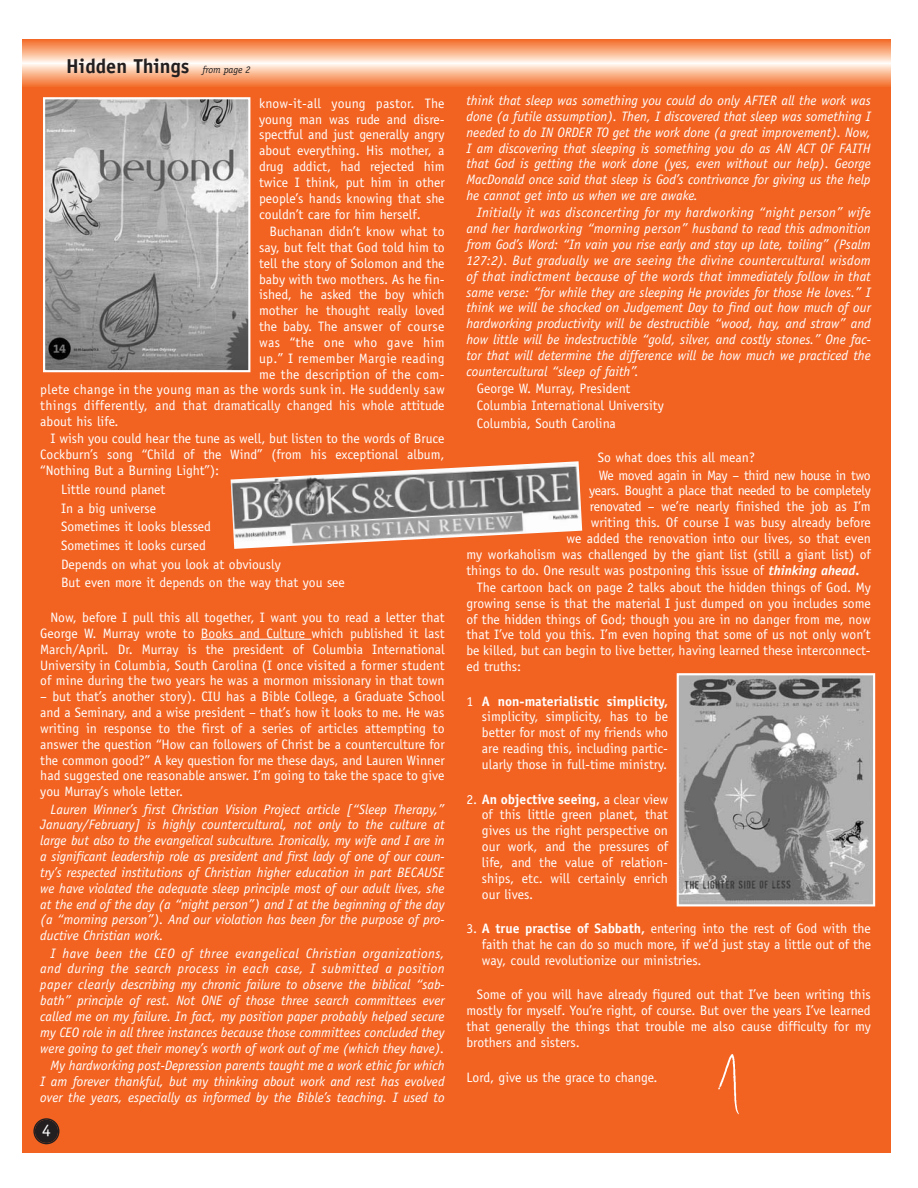
<style>
.page{position:relative;width:918px;height:1188px;background:#fff}
.page>*{position:absolute;margin:0;border:0;box-sizing:border-box;transform-origin:0 0}
.t1{font:700 20.1px "Officina Sans";color:#231f20}
.t2{font:17.25px "Officina Sans";color:#fff}
.t3{font:13.65px/15.9px "Officina Sans";color:#fff;text-align:justify}
.t4{font:italic 13.65px/15.9px "Officina Sans";color:#fff;text-align:justify}
.t5{font:13.65px "Officina Sans";letter-spacing:.025em;color:#fff}
.t6{font:13.65px/17.2px "Officina Sans";letter-spacing:-.025em;color:#fff}
.s1{font-family:"Officina Serif";font-weight:400;font-style:italic;font-size:10.05px}
.s2{font-weight:700;font-style:italic}
.s3{font-weight:700}
</style>
<div class="page">
<div style="left:22px;top:40px;width:869px;height:1113px;background:#f26322"></div>
<svg style="left:33px;top:1118px;width:26px;height:26px"></svg>
<svg style="left:22px;top:40px;width:869px;height:46px;background:#f9b38c"></svg>
<hr style="left:201px;top:639px;width:110px;height:1px;background:#fff">
<img style="left:46px;top:100px;width:201px;height:269px">
<div style="left:43px;top:97px;width:207px;height:275px;border:2px solid #fff"></div>
<img style="left:718px;top:1054px;width:21px;height:61px">
<img style="left:231px;top:461px;width:351px;height:88px">
<img style="left:680px;top:676px;width:192px;height:227px">
<div style="left:677px;top:673px;width:198px;height:233px;border:2px solid #fff"></div>
<h1 class="t1" style="left:66px;top:59px;width:186px">Hidden Things <span class="s1">from page 2</span></h1>
<p class="t3" style="left:259px;top:96px;width:187px">know-it-all young pastor. The young man was rude and disre&shy;spectful and just generally angry about everything. His mother, a drug addict, had rejected him twice I think, put him in other people’s hands knowing that she couldn’t care for him herself.</p>
<p class="t3" style="left:269px;top:225px;width:177px">Buchanan didn’t know what to</p>
<p class="t3" style="left:259px;top:240px;width:187px">say, but felt that God told him to</p>
<p class="t3" style="left:259px;top:256px;width:187px">tell the story of Solomon and the</p>
<p class="t3" style="left:259px;top:272px;width:187px">baby with two mothers. As he fin-</p>
<p class="t3" style="left:259px;top:288px;width:187px">ished, he asked the boy which</p>
<p class="t3" style="left:259px;top:304px;width:187px">mother he thought really loved</p>
<p class="t3" style="left:259px;top:320px;width:187px">the baby. The answer of course</p>
<p class="t5" style="left:259px;top:337px;width:187px">was “the one who gave him</p>
<p class="t5" style="left:259px;top:353px;width:187px">up.” I remember Margie reading</p>
<p class="t5" style="left:259px;top:369px;width:187px">me the description of the com-</p>
<p class="t5" style="left:40px;top:385px;width:406px">plete change in the young man as the words sunk in. He suddenly saw</p>
<p class="t3" style="left:40px;top:399px;width:406px">things differently, and that dramatically changed his whole attitude</p>
<p class="t3" style="left:40px;top:415px;width:80px">about his life.</p>
<p class="t3" style="left:40px;top:432px;width:406px;text-indent:10px">I wish you could hear the tune as well, but listen to the words of Bruce Cockburn’s song “Child of the Wind” (from his exceptional album, “Nothing But a Burning Light”):</p>
<p class="t3" style="left:61px;top:481px;width:285px;line-height:18.8px;text-align:left">Little round planet<br>In a big universe<br>Sometimes it looks blessed<br>Sometimes it looks cursed<br>Depends on what you look at obviously<br>But even more it depends on the way that you see</p>
<p class="t3" style="left:40px;top:611px;width:406px;text-indent:10px">Now, before I pull this all together, I want you to read a letter that George W. Murray wrote to Books and Culture which published it last March/April. Dr. Murray is the president of Columbia International University in Columbia, South Carolina (I once visited a former student of mine during the two years he was a mormon missionary in that town</p>
<p class="t3" style="left:40px;top:690px;width:406px">– but that’s another story). CIU has a Bible College, a Graduate School and a Seminary, and a wise president – that’s how it looks to me. He was writing in response to the first of a series of articles attempting to answer the question “How can followers of Christ be a counterculture for the common good?” A key question for me these days, and Lauren Winner had suggested one reasonable answer. I’m going to take the space to give you Murray’s whole letter.</p>
<p class="t4" style="left:40px;top:802px;width:406px;text-indent:10px">Lauren Winner’s first Christian Vision Project article [“Sleep Therapy,” January/February] is highly countercultural, not only to the culture at large but also to the evangelical subculture. Ironically, my wife and I are in a significant leadership role as president and first lady of one of our coun&shy;try’s respected institutions of Christian higher education in part BECAUSE we have violated the adequate sleep principle most of our adult lives, she at the end of the day (a “night person”) and I at the beginning of the day (a “morning person”). And our violation has been for the purpose of pro&shy;ductive Christian work.</p>
<p class="t4" style="left:40px;top:946px;width:406px;text-indent:10px">I have been the CEO of three evangelical Christian organizations, and during the search process in each case, I submitted a position paper clearly describing my chronic failure to observe the biblical “sab&shy;bath” principle of rest. Not ONE of those three search committees ever called me on my failure. In fact, my position paper probably helped secure my CEO role in all three instances because those committees concluded they were going to get their money’s worth of work out of me (which they have).</p>
<p class="t4" style="left:40px;top:1058px;width:406px;text-indent:10px">My hardworking post-Depression parents taught me a work ethic for which I am forever thankful, but my thinking about work and rest has evolved over the years, especially as informed by the Bible’s teaching. I used to</p>
<p class="t2" style="left:42px;top:1124px;width:10px">4</p>
<p class="t4" style="left:466px;top:94px;width:406px">think that sleep was something you could do only AFTER all the work was done (a futile assumption). Then, I discovered that sleep was something I needed to do IN ORDER TO get the work done (a great improvement). Now, I am discovering that sleeping is something you do as AN ACT OF FAITH that God is getting the work done (yes, even without our help). George MacDonald once said that sleep is God’s contrivance for giving us the help he cannot get into us when we are awake.</p>
<p class="t4" style="left:466px;top:206px;width:406px;text-indent:10px">Initially it was disconcerting for my hardworking “night person” wife and her hardworking “morning person” husband to read this admonition from God’s Word: “In vain you rise early and stay up late, toiling” (Psalm 127:2). But gradually we are seeing the divine countercultural wisdom of that indictment because of the words that immediately follow in that same verse: “for while they are sleeping He provides for those He loves.” I think we will be shocked on Judgement Day to find out how much of our hardworking productivity will be destructible “wood, hay, and straw” and how little will be indestructible “gold, silver, and costly stones.” One fac&shy;tor that will determine the difference will be how much we practiced the countercultural “sleep of faith”.</p>
<p class="t3" style="left:477px;top:381px;width:189px;line-height:17.2px;text-align:left">George W. Murray, President<br>Columbia International University<br>Columbia, South Carolina</p>
<p class="t6" style="left:598px;top:450px;width:274px">So what does this all mean?<br>We moved again in May – third new house in two</p>
<p class="t6" style="left:589px;top:483px;width:283px">years. Bought a place that needed to be completely</p>
<p class="t3" style="left:590px;top:500px;width:282px">renovated – we’re nearly finished the job as I’m</p>
<p class="t3" style="left:591px;top:516px;width:281px">writing this. Of course I was busy already before</p>
<p class="t3" style="left:566px;top:531px;width:306px">we added the renovation into our lives, so that even</p>
<p class="t3" style="left:466px;top:547px;width:406px">my workaholism was challenged by the giant list (still a giant list) of</p>
<p class="t3" style="left:466px;top:563px;width:395px">things to do. One result was postponing this issue of <span class="s2">thinking ahead.</span></p>
<p class="t3" style="left:466px;top:580px;width:406px;text-indent:10px">The cartoon back on page 2 talks about the hidden things of God. My growing sense is that the material I just dumped on you includes some of the hidden things of God; though you are in no danger from me, now that I’ve told you this. I’m even hoping that some of us not only won’t be killed, but can begin to live better, having learned these interconnect&shy;ed truths:</p>
<p class="t3" style="left:482px;top:694px;width:188px;text-indent:-16px">1 <span class="s3">A non-materialistic simplicity, </span>simplicity, simplicity, has to be better for most of my friends who are reading this, including partic&shy;ularly those in full-time ministry.</p>
<p class="t3" style="left:482px;top:792px;width:188px;text-indent:-16px">2. <span class="s3">An objective seeing,</span> a clear view of this little green planet, that gives us the right perspective on our work, and the pressures of life, and the value of relation&shy;ships, etc. will certainly enrich our lives.</p>
<p class="t3" style="left:482px;top:922px;width:391px;text-indent:-16px">3. <span class="s3">A true practise of Sabbath,</span> entering into the rest of God with the faith that he can do so much more, if we’d just stay a little out of the way, could revolutionize our ministries.</p>
<p class="t3" style="left:466px;top:988px;width:406px;text-indent:10px">Some of you will have already figured out that I’ve been writing this mostly for myself. You’re right, of course. But over the years I’ve learned that generally the things that trouble me also cause difficulty for my brothers and sisters.</p>
<p class="t3" style="left:466px;top:1070px;width:193px">Lord, give us the grace to change.</p>
</div>
